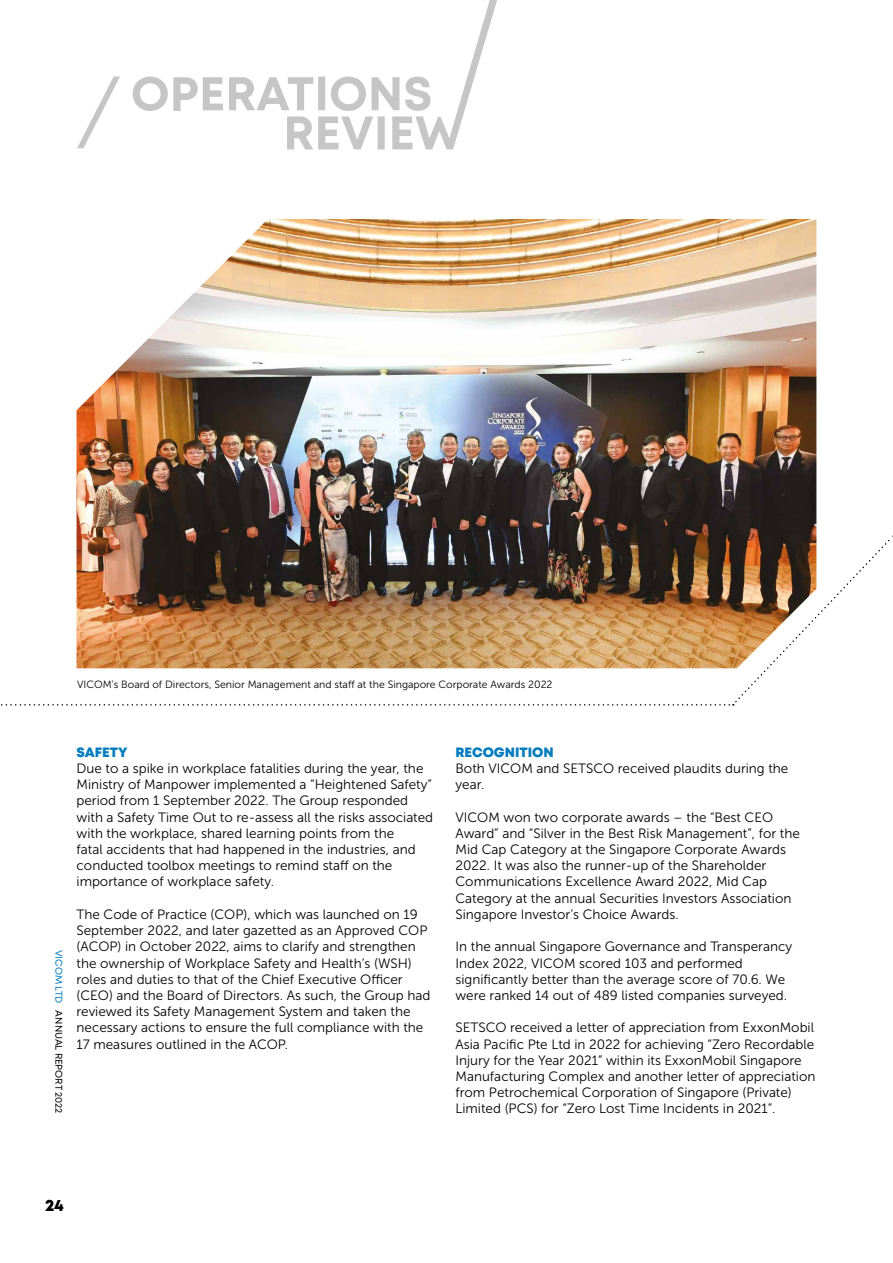
<style>
.page{position:relative;width:893px;height:1263px;background:#fff}
.page>*{position:absolute;margin:0;border:0;box-sizing:border-box;transform-origin:0 0}
.t1{font:800 16.5px "Mont";color:#000}
.t2{font:13.5px/16.2px "Museo Sans 300";color:#000}
.t3{font:800 13.5px "Mont";color:#007bbe}
.t4{font:10.5px "Museo Sans 300";color:#000}
.t5{font:9.75px "Mont";color:#000}
.t6{font:9.75px "Mont";color:#007bbe}
</style>
<div class="page">
<img style="left:77px;top:219px;width:739px;height:316px">
<svg style="left:77px;top:77px;width:43px;height:71px"></svg>
<img style="left:1px;top:535px;width:892px;height:171px">
<svg style="left:133px;top:0;width:364px;height:149px"></svg>
<p class="t4" style="left:77px;top:678px;width:477px">VICOM’s Board of Directors, Senior Management and staff at the Singapore Corporate Awards 2022</p>
<p class="t6" style="left:65px;top:949px;width:55px;rotate:90deg">VICOM LTD</p>
<p class="t5" style="left:65px;top:1010px;width:105px;rotate:90deg">ANNUAL REPORT 2022</p>
<p class="t3" style="left:77px;top:743px;width:52px">SAFETY</p>
<p class="t2" style="left:77px;top:760px;width:358px">Due to a spike in workplace fatalities during the year, the Ministry of Manpower implemented a “Heightened Safety” period from 1 September 2022. The Group responded with a Safety Time Out to re-assess all the risks associated with the workplace, shared learning points from the<br>fatal accidents that had happened in the industries, and conducted toolbox meetings to remind staff on the importance of workplace safety.</p>
<p class="t2" style="left:77px;top:906px;width:355px">The Code of Practice (COP), which was launched on 19<br>September 2022, and later gazetted as an Approved COP (ACOP) in October 2022, aims to clarify and strengthen the ownership of Workplace Safety and Health’s (WSH) roles and duties to that of the Chief Executive Officer (CEO) and the Board of Directors. As such, the Group had reviewed its Safety Management System and taken the necessary actions to ensure the full compliance with the 17 measures outlined in the ACOP.</p>
<p class="t3" style="left:455px;top:743px;width:100px">RECOGNITION</p>
<p class="t2" style="left:455px;top:760px;width:334px">Both VICOM and SETSCO received plaudits during the year.</p>
<p class="t2" style="left:455px;top:809px;width:346px">VICOM won two corporate awards – the “Best CEO Award” and “Silver in the Best Risk Management”, for the Mid Cap Category at the Singapore Corporate Awards 2022. It was also the runner-up of the Shareholder Communications Excellence Award 2022, Mid Cap Category at the annual Securities Investors Association Singapore Investor’s Choice Awards.</p>
<p class="t2" style="left:455px;top:939px;width:338px">In the annual Singapore Governance and Transperancy Index 2022, VICOM scored 103 and performed significantly better than the average score of 70.6. We were ranked 14 out of 489 listed companies surveyed.</p>
<p class="t2" style="left:455px;top:1020px;width:361px">SETSCO received a letter of appreciation from ExxonMobil Asia Pacific Pte Ltd in 2022 for achieving “Zero Recordable Injury for the Year 2021” within its ExxonMobil Singapore Manufacturing Complex and another letter of appreciation from Petrochemical Corporation of Singapore (Private)<br>Limited (PCS) for “Zero Lost Time Incidents in 2021”.</p>
<p class="t1" style="left:45px;top:1194px;width:20px">24</p>
</div>
